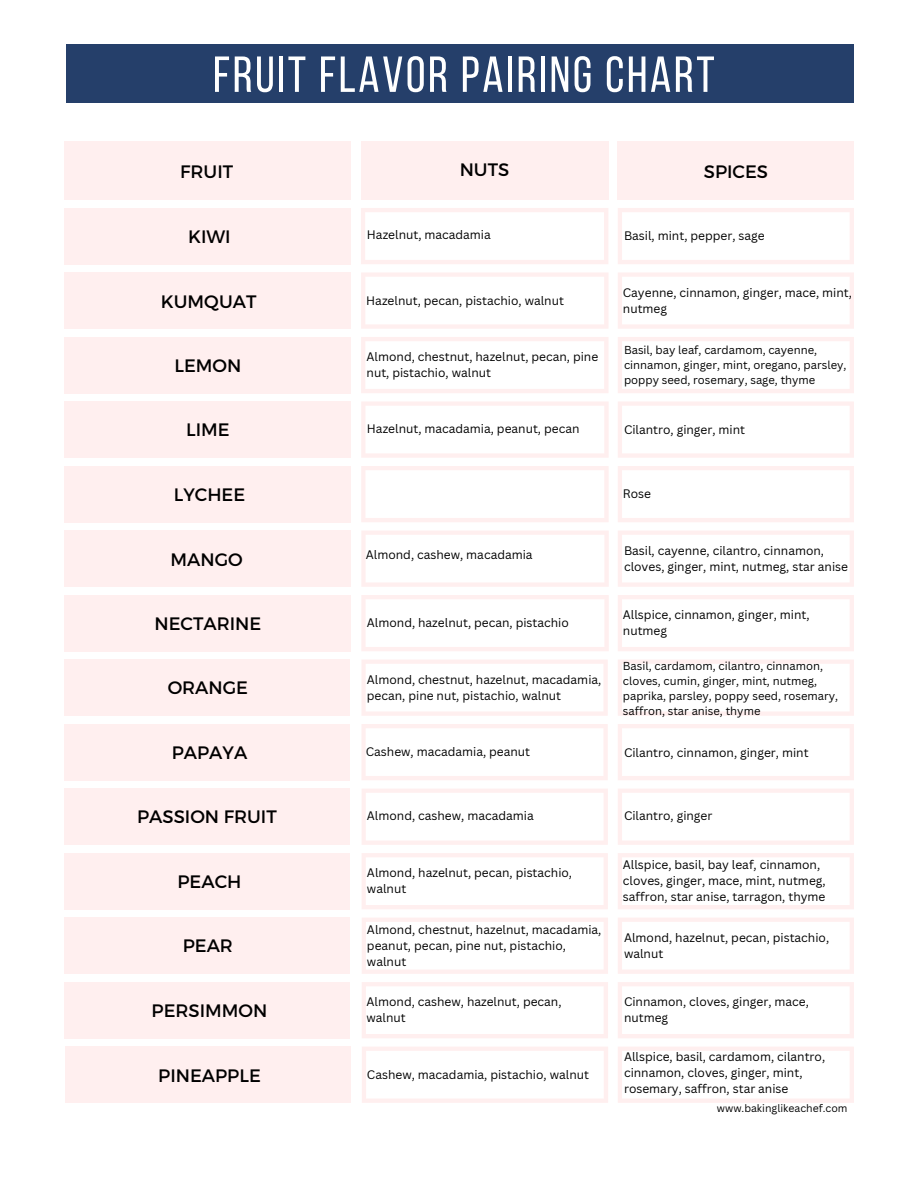
<style>
.page{position:relative;width:918px;height:1188px;background:#fff}
.page>*{position:absolute;margin:0;border:0;box-sizing:border-box;transform-origin:0 0}
.t1{font:50.55px "Bebas Neue";letter-spacing:.05em;color:#fff}
.t2{font:18px "Montserrat";color:#000}
.t3{font:12px/16px "Canva Sans";color:#000}
.t4{font:11.25px/15px "Canva Sans";color:#000}
.t5{font:10.5px "Canva Sans";color:#000}
</style>
<div class="page">
<div style="left:361px;top:141px;width:247px;height:59px;background:#ffefef"></div>
<div style="left:618px;top:141px;width:236px;height:59px;background:#ffefef"></div>
<svg style="left:361px;top:208px;width:247px;height:56px"></svg>
<svg style="left:618px;top:208px;width:236px;height:56px"></svg>
<svg style="left:361px;top:273px;width:247px;height:56px"></svg>
<svg style="left:618px;top:273px;width:236px;height:56px"></svg>
<svg style="left:361px;top:337px;width:247px;height:56px"></svg>
<svg style="left:618px;top:337px;width:236px;height:56px"></svg>
<svg style="left:361px;top:402px;width:248px;height:56px"></svg>
<svg style="left:618px;top:402px;width:236px;height:56px"></svg>
<svg style="left:361px;top:466px;width:248px;height:56px"></svg>
<svg style="left:618px;top:466px;width:236px;height:56px"></svg>
<svg style="left:361px;top:531px;width:248px;height:56px"></svg>
<svg style="left:618px;top:531px;width:236px;height:56px"></svg>
<svg style="left:361px;top:595px;width:248px;height:56px"></svg>
<svg style="left:618px;top:595px;width:236px;height:56px"></svg>
<svg style="left:362px;top:660px;width:246px;height:56px"></svg>
<svg style="left:618px;top:660px;width:236px;height:56px"></svg>
<svg style="left:362px;top:724px;width:246px;height:56px"></svg>
<svg style="left:618px;top:724px;width:236px;height:56px"></svg>
<svg style="left:362px;top:789px;width:246px;height:56px"></svg>
<svg style="left:618px;top:789px;width:236px;height:56px"></svg>
<svg style="left:362px;top:853px;width:246px;height:56px"></svg>
<svg style="left:618px;top:853px;width:236px;height:56px"></svg>
<svg style="left:362px;top:918px;width:246px;height:56px"></svg>
<svg style="left:618px;top:918px;width:236px;height:56px"></svg>
<svg style="left:362px;top:982px;width:246px;height:56px"></svg>
<svg style="left:618px;top:982px;width:236px;height:56px"></svg>
<svg style="left:362px;top:1047px;width:246px;height:56px"></svg>
<svg style="left:618px;top:1047px;width:236px;height:56px"></svg>
<div style="left:64px;top:141px;width:287px;height:59px;background:#ffefef"></div>
<div style="left:64px;top:208px;width:287px;height:56px;background:#ffefef"></div>
<div style="left:64px;top:272px;width:287px;height:57px;background:#ffefef"></div>
<div style="left:64px;top:337px;width:287px;height:56px;background:#ffefef"></div>
<div style="left:64px;top:401px;width:287px;height:57px;background:#ffefef"></div>
<div style="left:64px;top:466px;width:287px;height:56px;background:#ffefef"></div>
<div style="left:64px;top:531px;width:287px;height:56px;background:#ffefef"></div>
<div style="left:64px;top:595px;width:287px;height:56px;background:#ffefef"></div>
<div style="left:64px;top:660px;width:286px;height:56px;background:#ffefef"></div>
<div style="left:64px;top:724px;width:286px;height:56px;background:#ffefef"></div>
<div style="left:64px;top:789px;width:286px;height:56px;background:#ffefef"></div>
<div style="left:64px;top:853px;width:286px;height:56px;background:#ffefef"></div>
<div style="left:65px;top:918px;width:285px;height:56px;background:#ffefef"></div>
<div style="left:65px;top:982px;width:285px;height:56px;background:#ffefef"></div>
<div style="left:65px;top:1047px;width:285px;height:56px;background:#ffefef"></div>
<div style="left:66px;top:44px;width:788px;height:59px;background:#253f6a"></div>
<h1 class="t1" style="left:213px;top:47px;width:503px">FRUIT FLAVOR PAIRING CHART</h1>
<h2 class="t2" style="left:180px;top:161px;width:54px">FRUIT</h2>
<h2 class="t2" style="left:460px;top:159px;width:51px">NUTS</h2>
<h2 class="t2" style="left:704px;top:161px;width:66px">SPICES</h2>
<h2 class="t2" style="left:188px;top:225px;width:44px">KIWI</h2>
<p class="t3" style="left:367px;top:227px;width:125px">Hazelnut, macadamia</p>
<p class="t3" style="left:624px;top:228px;width:142px">Basil, mint, pepper, sage</p>
<h2 class="t2" style="left:161px;top:290px;width:97px">KUMQUAT</h2>
<h2 class="t2" style="left:175px;top:354px;width:68px">LEMON</h2>
<h2 class="t2" style="left:186px;top:419px;width:45px">LIME</h2>
<h2 class="t2" style="left:174px;top:483px;width:73px">LYCHEE</h2>
<h2 class="t2" style="left:171px;top:548px;width:74px">MANGO</h2>
<h2 class="t2" style="left:154px;top:612px;width:108px">NECTARINE</h2>
<h2 class="t2" style="left:168px;top:677px;width:82px">ORANGE</h2>
<h2 class="t2" style="left:172px;top:741px;width:77px">PAPAYA</h2>
<h2 class="t2" style="left:137px;top:806px;width:141px">PASSION FRUIT</h2>
<h2 class="t2" style="left:178px;top:871px;width:65px">PEACH</h2>
<h2 class="t2" style="left:183px;top:935px;width:52px">PEAR</h2>
<h2 class="t2" style="left:152px;top:1000px;width:117px">PERSIMMON</h2>
<h2 class="t2" style="left:158px;top:1064px;width:104px">PINEAPPLE</h2>
<p class="t3" style="left:366px;top:292px;width:199px">Hazelnut, pecan, pistachio, walnut</p>
<p class="t3" style="left:623px;top:284px;width:231px">Cayenne, cinnamon, ginger, mace, mint, nutmeg</p>
<p class="t3" style="left:367px;top:349px;width:233px">Almond, chestnut, hazelnut, pecan, pine nut, pistachio, walnut</p>
<p class="t4" style="left:624px;top:342px;width:224px">Basil, bay leaf, cardamom, cayenne, cinnamon, ginger, mint, oregano, parsley, poppy seed, rosemary, sage, thyme</p>
<p class="t3" style="left:367px;top:421px;width:214px">Hazelnut, macadamia, peanut, pecan</p>
<p class="t3" style="left:624px;top:421px;width:123px">Cilantro, ginger, mint</p>
<p class="t3" style="left:623px;top:486px;width:30px">Rose</p>
<p class="t3" style="left:366px;top:547px;width:168px">Almond, cashew, macadamia</p>
<p class="t3" style="left:624px;top:542px;width:226px">Basil, cayenne, cilantro, cinnamon, cloves, ginger, mint, nutmeg, star anise</p>
<p class="t3" style="left:367px;top:615px;width:203px">Almond, hazelnut, pecan, pistachio</p>
<p class="t3" style="left:623px;top:607px;width:188px">Allspice, cinnamon, ginger, mint, nutmeg</p>
<p class="t3" style="left:367px;top:671px;width:236px">Almond, chestnut, hazelnut, macadamia, pecan, pine nut, pistachio, walnut</p>
<p class="t4" style="left:623px;top:658px;width:217px">Basil, cardamom, cilantro, cinnamon, cloves, cumin, ginger, mint, nutmeg, paprika, parsley, poppy seed, rosemary, saffron, star anise, thyme</p>
<p class="t3" style="left:366px;top:744px;width:166px">Cashew, macadamia, peanut</p>
<p class="t3" style="left:624px;top:745px;width:186px">Cilantro, cinnamon, ginger, mint</p>
<p class="t3" style="left:367px;top:808px;width:168px">Almond, cashew, macadamia</p>
<p class="t3" style="left:624px;top:808px;width:90px">Cilantro, ginger</p>
<p class="t3" style="left:367px;top:865px;width:207px">Almond, hazelnut, pecan, pistachio, walnut</p>
<p class="t3" style="left:623px;top:857px;width:204px">Allspice, basil, bay leaf, cinnamon, cloves, ginger, mace, mint, nutmeg, saffron, star anise, tarragon, thyme</p>
<p class="t3" style="left:367px;top:921px;width:236px">Almond, chestnut, hazelnut, macadamia, peanut, pecan, pine nut, pistachio, walnut</p>
<p class="t3" style="left:624px;top:929px;width:207px">Almond, hazelnut, pecan, pistachio, walnut</p>
<p class="t3" style="left:367px;top:994px;width:197px">Almond, cashew, hazelnut, pecan, walnut</p>
<p class="t3" style="left:624px;top:994px;width:186px">Cinnamon, cloves, ginger, mace, nutmeg</p>
<p class="t3" style="left:367px;top:1066px;width:224px">Cashew, macadamia, pistachio, walnut</p>
<p class="t3" style="left:624px;top:1049px;width:203px">Allspice, basil, cardamom, cilantro, cinnamon, cloves, ginger, mint, rosemary, saffron, star anise</p>
<p class="t5" style="left:717px;top:1102px;width:132px">www.bakinglikeachef.com</p>
</div>
